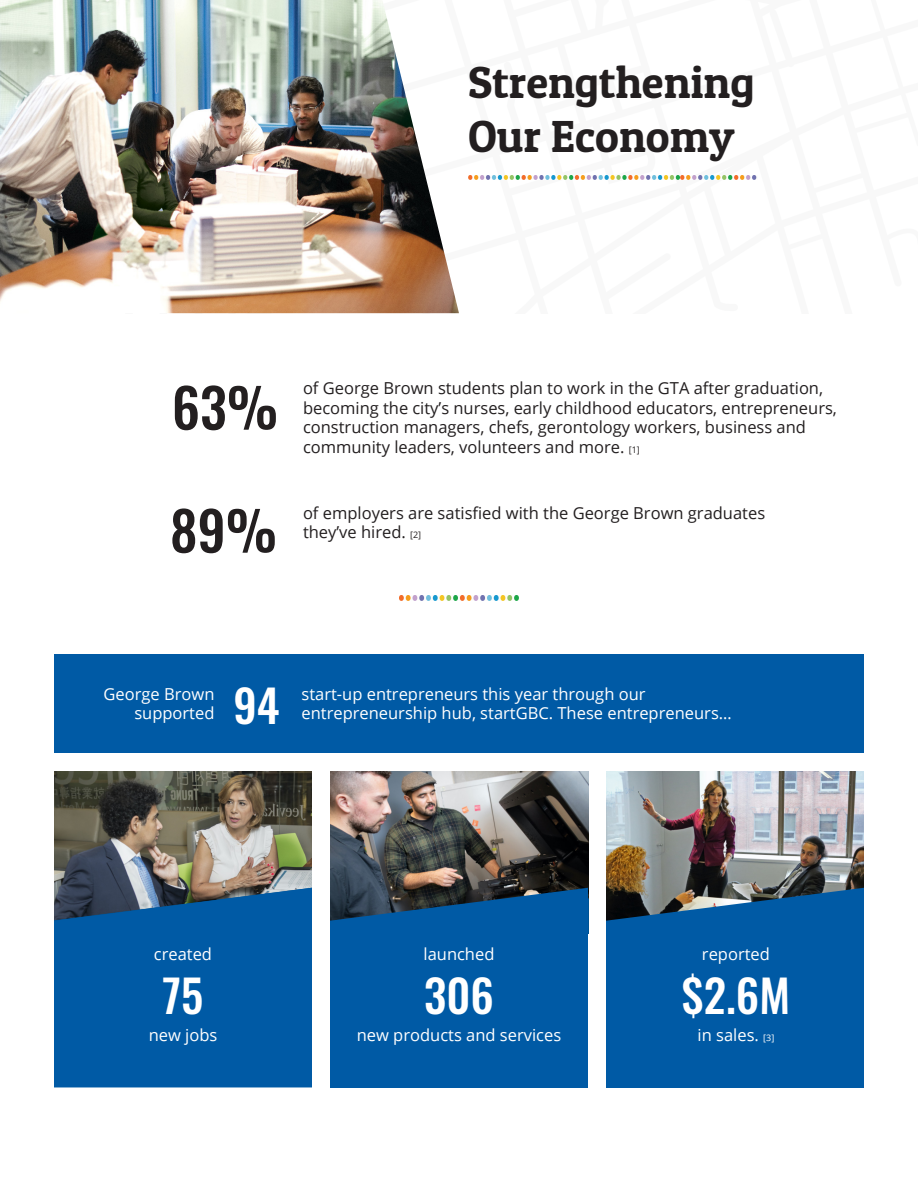
<style>
.page{position:relative;width:918px;height:1188px;background:#fff}
.page>*{position:absolute;margin:0;border:0;box-sizing:border-box;transform-origin:0 0}
.t1{font:500 54px "Oswald";color:#231f20}
.t2{font:45px "Patua One";color:#231f20}
.t3{font:500 45px "Oswald";color:#fff}
.t4{font:16.5px/19.5px "Open Sans";color:#231f20}
.t5{font:16.5px/19.8px "Open Sans";color:#fff;text-align:right}
.s1{font-size:9px}
</style>
<div class="page">
<img style="left:399px;top:596px;width:120px;height:5px">
<div style="left:54px;top:654px;width:810px;height:99px;background:#005aa5"></div>
<img style="left:0;top:0;width:459px;height:313px">
<img style="left:468px;top:175px;width:211px;height:5px">
<img style="left:681px;top:175px;width:76px;height:5px">
<img style="left:54px;top:771px;width:258px;height:117px">
<svg style="left:54px;top:888px;width:258px;height:199px;fill:#005aa5"></svg>
<img style="left:330px;top:771px;width:258px;height:117px">
<svg style="left:330px;top:888px;width:258px;height:199px;fill:#005aa5"></svg>
<img style="left:606px;top:771px;width:258px;height:117px">
<svg style="left:606px;top:888px;width:258px;height:199px;fill:#005aa5"></svg>
<h3 class="t2" style="left:468px;top:54px;width:288px">Strengthening</h3>
<h3 class="t2" style="left:468px;top:108px;width:268px">Our Economy</h3>
<p class="t1" style="left:172px;top:379px;width:108px">63%</p>
<p class="t4" style="left:303px;top:378px;width:536px">of George Brown students plan to work in the GTA after graduation, becoming the city’s nurses, early childhood educators, entrepreneurs, construction managers, chefs, gerontology workers, business and community leaders, volunteers and more. <span class="s1">[1]</span></p>
<p class="t1" style="left:170px;top:502px;width:108px">89%</p>
<p class="t4" style="left:303px;top:502px;width:464px">of employers are satisfied with the George Brown graduates they’ve hired. <span class="s1">[2]</span></p>
<p class="t5" style="left:104px;top:683px;width:112px">George Brown supported</p>
<p class="t3" style="left:233px;top:682px;width:48px">94</p>
<p class="t5" style="left:302px;top:683px;width:432px;text-align:left">start-up entrepreneurs this year through our entrepreneurship hub, startGBC. These entrepreneurs…</p>
<p class="t5" style="left:154px;top:943px;width:60px">created</p>
<p class="t3" style="left:163px;top:972px;width:42px">75</p>
<p class="t5" style="left:149px;top:1024px;width:70px">new jobs</p>
<p class="t5" style="left:424px;top:943px;width:72px">launched</p>
<p class="t3" style="left:424px;top:972px;width:71px">306</p>
<p class="t5" style="left:357px;top:1024px;width:206px">new products and services</p>
<p class="t5" style="left:702px;top:943px;width:69px">reported</p>
<p class="t3" style="left:682px;top:972px;width:110px">$2.6M</p>
<p class="t5" style="left:698px;top:1024px;width:78px">in sales. <span class="s1">[3]</span></p>
</div>
